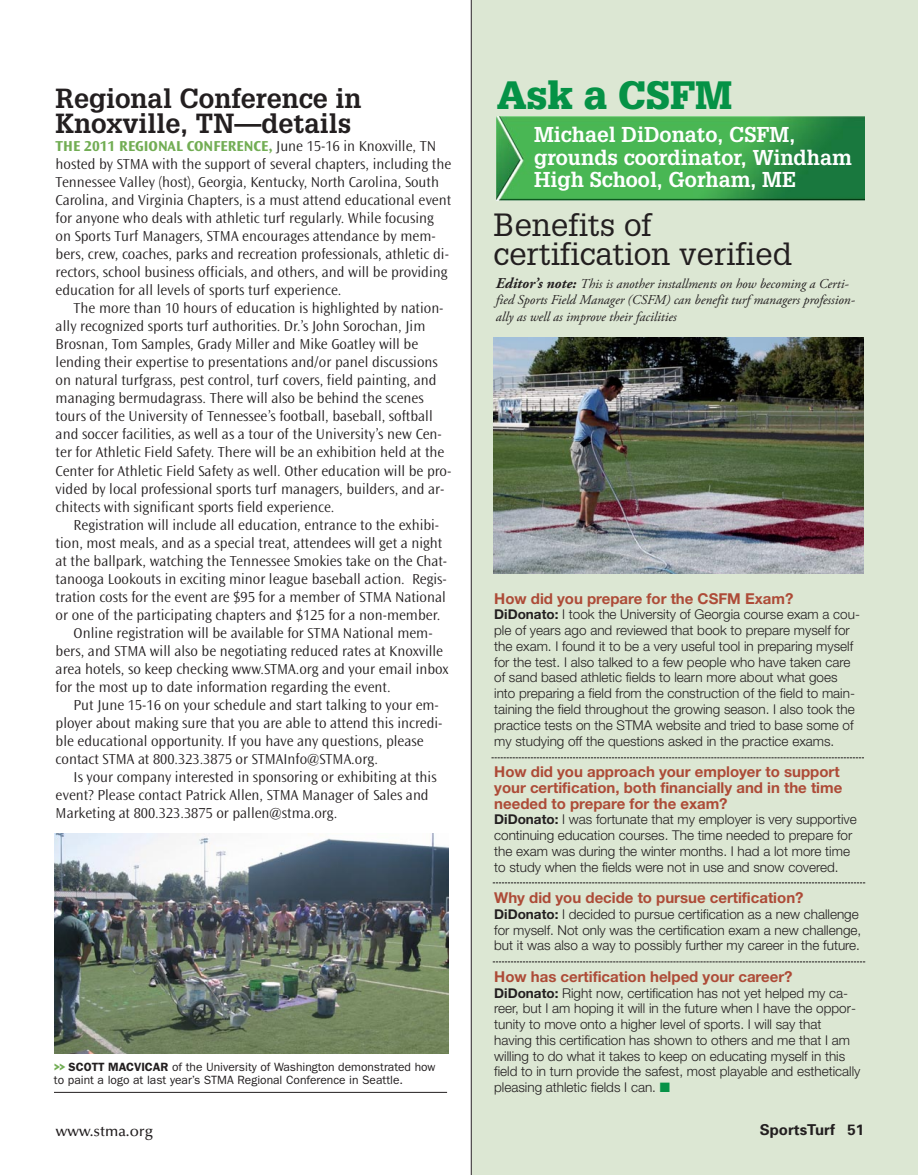
<style>
.page{position:relative;width:918px;height:1175px;background:#fff}
.page>*{position:absolute;margin:0;border:0;box-sizing:border-box;transform-origin:0 0}
.t1{font:900 38.7px "Glypha";color:#059246}
.t2{font:31.35px/28.8px "Glypha";color:#231f20}
.t3{font:700 27px/25.5px "Glypha";color:#231f20}
.t4{font:700 21px/22.5px "Glypha";color:#fff}
.t5{font:15px "Ocean Sans MM 310 475";color:#231f20}
.t6{font:700 15px/15.8px "Helvetica Neue";color:#ad4b37}
.t7{font:15px "Ocean Sans MM 648 475";color:#72ad54}
.t8{font:500 15px "Optima";color:#231f20}
.t9{font:700 15px "Univers";color:#231f20}
.t10{font:300 13.5px/15.8px "Helvetica Neue";color:#231f20}
.t11{font:italic 13.5px/16.5px "Adobe Garamond Pro";color:#231f20}
.t12{font:12px/13.5px "Franklin Gothic";color:#231f20}
.s1{font-family:"Ocean Sans MM 310 475";color:#231f20}
.s2{font-family:"Knockout HTF94 Ultmt Sumo";color:#72ad54}
.s3{font-weight:600}
.s4{font-weight:700;font-size:15px}
.s5{font-weight:700}
.s6{color:#059246}
</style>
<div class="page">
<div style="left:472px;top:0;width:446px;height:1174px;background:#dce7d3"></div>
<img style="left:497px;top:117px;width:368px;height:84px">
<hr style="left:471px;top:0;width:1px;height:1174px;background:#231f20">
<img style="left:494px;top:338px;width:370px;height:236px">
<svg style="left:492px;top:757px;width:372px;height:1px"></svg>
<svg style="left:493px;top:882px;width:372px;height:1px"></svg>
<svg style="left:493px;top:961px;width:372px;height:1px"></svg>
<img style="left:54px;top:833px;width:394px;height:220px">
<hr style="left:54px;top:1092px;width:393px;height:1px;background:#231f20">
<p class="t3" style="left:56px;top:87px;width:307px">Regional Conference in<br>Knoxville, TN—details</p>
<p class="t7" style="left:56px;top:140px;width:382px">THE 2011 REGIONAL CONFERENCE, <span class="s1">June 15-16 in Knoxville, TN</span></p>
<p class="t5" style="left:56px;top:158px;width:397px">hosted by STMA with the support of several chapters, including the</p>
<p class="t5" style="left:56px;top:176px;width:385px">Tennessee Valley (host), Georgia, Kentucky, North Carolina, South</p>
<p class="t5" style="left:56px;top:194px;width:397px">Carolina, and Virginia Chapters, is a must attend educational event</p>
<p class="t5" style="left:56px;top:212px;width:380px">for anyone who deals with athletic turf regularly. While focusing</p>
<p class="t5" style="left:56px;top:230px;width:382px">on Sports Turf Managers, STMA encourages attendance by mem-</p>
<p class="t5" style="left:56px;top:248px;width:395px">bers, crew, coaches, parks and recreation professionals, athletic di-</p>
<p class="t5" style="left:56px;top:266px;width:393px">rectors, school business officials, and others, and will be providing</p>
<p class="t5" style="left:56px;top:284px;width:287px">education for all levels of sports turf experience.</p>
<p class="t5" style="left:74px;top:302px;width:372px">The more than 10 hours of education is highlighted by nation-</p>
<p class="t5" style="left:56px;top:320px;width:371px">ally recognized sports turf authorities. Dr.’s John Sorochan, Jim</p>
<p class="t5" style="left:56px;top:338px;width:364px">Brosnan, Tom Samples, Grady Miller and Mike Goatley will be</p>
<p class="t5" style="left:56px;top:356px;width:384px">lending their expertise to presentations and/or panel discussions</p>
<p class="t5" style="left:56px;top:374px;width:383px">on natural turfgrass, pest control, turf covers, field painting, and</p>
<p class="t5" style="left:56px;top:392px;width:370px">managing bermudagrass. There will also be behind the scenes</p>
<p class="t5" style="left:56px;top:410px;width:379px">tours of the University of Tennessee’s football, baseball, softball</p>
<p class="t5" style="left:56px;top:428px;width:388px">and soccer facilities, as well as a tour of the University’s new Cen-</p>
<p class="t5" style="left:56px;top:446px;width:390px">ter for Athletic Field Safety. There will be an exhibition held at the</p>
<p class="t5" style="left:56px;top:464px;width:397px">Center for Athletic Field Safety as well. Other education will be pro-</p>
<p class="t5" style="left:56px;top:482px;width:390px">vided by local professional sports turf managers, builders, and ar-</p>
<p class="t5" style="left:56px;top:500px;width:280px">chitects with significant sports field experience.</p>
<p class="t5" style="left:74px;top:518px;width:367px">Registration will include all education, entrance to the exhibi-</p>
<p class="t5" style="left:56px;top:536px;width:388px">tion, most meals, and as a special treat, attendees will get a night</p>
<p class="t5" style="left:56px;top:554px;width:393px">at the ballpark, watching the Tennessee Smokies take on the Chat-</p>
<p class="t5" style="left:56px;top:572px;width:393px">tanooga Lookouts in exciting minor league baseball action. Regis-</p>
<p class="t5" style="left:56px;top:590px;width:392px">tration costs for the event are $95 for a member of STMA National</p>
<p class="t5" style="left:56px;top:608px;width:386px">or one of the participating chapters and $125 for a non-member.</p>
<p class="t5" style="left:74px;top:626px;width:361px">Online registration will be available for STMA National mem-</p>
<p class="t5" style="left:56px;top:644px;width:389px">bers, and STMA will also be negotiating reduced rates at Knoxville</p>
<p class="t5" style="left:56px;top:662px;width:395px">area hotels, so keep checking www.STMA.org and your email inbox</p>
<p class="t5" style="left:56px;top:680px;width:337px">for the most up to date information regarding the event.</p>
<p class="t5" style="left:74px;top:698px;width:367px">Put June 15-16 on your schedule and start talking to your em-</p>
<p class="t5" style="left:56px;top:716px;width:388px">ployer about making sure that you are able to attend this incredi-</p>
<p class="t5" style="left:56px;top:734px;width:369px">ble educational opportunity. If you have any questions, please</p>
<p class="t5" style="left:56px;top:752px;width:324px">contact STMA at 800.323.3875 or STMAInfo@STMA.org.</p>
<p class="t5" style="left:74px;top:770px;width:364px">Is your company interested in sponsoring or exhibiting at this</p>
<p class="t5" style="left:56px;top:788px;width:375px">event? Please contact Patrick Allen, STMA Manager of Sales and</p>
<p class="t5" style="left:56px;top:806px;width:283px">Marketing at 800.323.3875 or pallen@stma.org.</p>
<p class="t12" style="left:54px;top:1060px;width:383px"><span class="s2">&gt;&gt;</span> <span class="s3">SCOTT MACVICAR</span> of the University of Washington demonstrated how to paint a logo at last year’s STMA Regional Conference in Seattle.</p>
<p class="t8" style="left:56px;top:1124px;width:99px">www.stma.org</p>
<p class="t1" style="left:497px;top:80px;width:237px">Ask a CSFM</p>
<p class="t4" style="left:534px;top:125px;width:319px">Michael DiDonato, CSFM, grounds coordinator, Windham<br>High School, Gorham, ME</p>
<p class="t2" style="left:493px;top:213px;width:300px">Benefits of certification verified</p>
<p class="t11" style="left:496px;top:276px;width:361px"><span class="s4">Editor’s note:</span> This is another installments on how becoming a Certi&shy;fied Sports Field Manager (CSFM) can benefit turf managers profession&shy;ally as well as improve their facilities</p>
<p class="t6" style="left:494px;top:592px;width:301px">How did you prepare for the CSFM Exam?</p>
<p class="t10" style="left:494px;top:608px;width:367px"><span class="s5">DiDonato:</span> I took the University of Georgia course exam a cou&shy;ple of years ago and reviewed that book to prepare myself for the exam. I found it to be a very useful tool in preparing myself for the test. I also talked to a few people who have taken care of sand based athletic fields to learn more about what goes into preparing a field from the construction of the field to main&shy;taining the field throughout the growing season. I also took the practice tests on the STMA website and tried to base some of my studying off the questions asked in the practice exams.</p>
<p class="t6" style="left:494px;top:765px;width:350px">How did you approach your employer to support your certification, both financially and in the time needed to prepare for the exam?</p>
<p class="t10" style="left:494px;top:813px;width:364px"><span class="s5">DiDonato:</span> I was fortunate that my employer is very supportive continuing education courses. The time needed to prepare for the exam was during the winter months. I had a lot more time to study when the fields were not in use and snow covered.</p>
<p class="t6" style="left:494px;top:891px;width:311px">Why did you decide to pursue certification?</p>
<p class="t10" style="left:494px;top:907px;width:369px"><span class="s5">DiDonato:</span> I decided to pursue certification as a new challenge for myself. Not only was the certification exam a new challenge, but it was also a way to possibly further my career in the future.</p>
<p class="t6" style="left:494px;top:970px;width:300px">How has certification helped your career?</p>
<p class="t10" style="left:494px;top:986px;width:368px"><span class="s5">DiDonato:</span> Right now, certification has not yet helped my ca&shy;reer, but I am hoping it will in the future when I have the oppor&shy;tunity to move onto a higher level of sports. I will say that having this certification has shown to others and me that I am willing to do what it takes to keep on educating myself in this field to in turn provide the safest, most playable and esthetically pleasing athletic fields I can. <span class="s6">■</span></p>
<p class="t9" style="left:760px;top:1124px;width:106px">SportsTurf 51</p>
</div>
